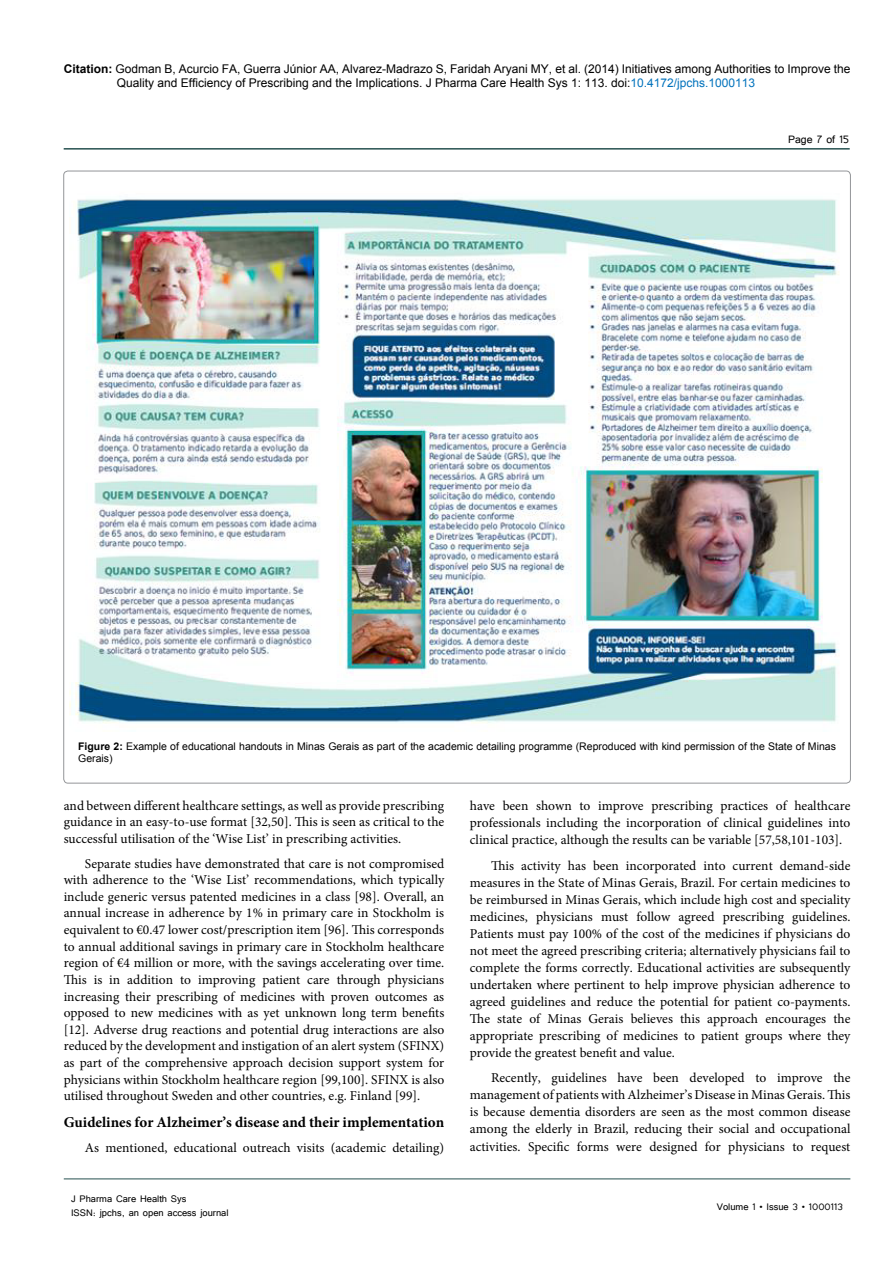
<style>
.page{position:relative;width:893px;height:1263px;background:#fff}
.page>*{position:absolute;margin:0;border:0;box-sizing:border-box;transform-origin:0 0}
.t1{font:700 15px "Minion Pro";color:#000}
.t2{font:13.5px/17px "Minion Pro";color:#000;text-align:justify}
.t3{font:13.5px "Tunga";color:#000}
.t4{font:12px/14.4px "Arial";color:#000}
.t5{font:12px/14.4px "Tunga";color:#000}
.t6{font:10.5px/12.6px "Arial";color:#000}
.s1{font-weight:700}
.s2{color:#0072bc}
</style>
<div class="page">
<hr style="left:64px;top:148px;width:786px;height:2px;background:#265150">
<hr style="left:64px;top:1179px;width:786px;height:1px;background:#265150">
<img style="left:70px;top:198px;width:769px;height:526px">
<p class="t4" style="left:117px;top:61px;width:735px;text-indent:-53px"><span class="s1">Citation:</span> Godman B, Acurcio FA, Guerra Júnior AA, Alvarez-Madrazo S, Faridah Aryani MY, et al. (2014) Initiatives among Authorities to Improve the<br>Quality and Efficiency of Prescribing and the Implications. J Pharma Care Health Sys 1: 113. doi:<span class="s2">10.4172/jpchs.1000113</span></p>
<p class="t3" style="left:788px;top:131px;width:62px">Page 7 of 15</p>
<p class="t6" style="left:78px;top:740px;width:759px"><span class="s1">Figure 2:</span> Example of educational handouts in Minas Gerais as part of the academic detailing programme (Reproduced with kind permission of the State of Minas<br>Gerais)</p>
<p class="t2" style="left:64px;top:797px;width:382px;line-height:16.5px">and between different healthcare settings, as well as provide prescribing guidance in an easy-to-use format [32,50]. This is seen as critical to the successful utilisation of the ‘Wise List’ in prescribing activities.</p>
<p class="t2" style="left:64px;top:855px;width:382px;text-indent:21px">Separate studies have demonstrated that care is not compromised with adherence to the ‘Wise List’ recommendations, which typically include generic versus patented medicines in a class [98]. Overall, an annual increase in adherence by 1% in primary care in Stockholm is equivalent to €0.47 lower cost/prescription item [96]. This corresponds to annual additional savings in primary care in Stockholm healthcare region of €4 million or more, with the savings accelerating over time.<br>This is in addition to improving patient care through physicians increasing their prescribing of medicines with proven outcomes as opposed to new medicines with as yet unknown long term benefits [12]. Adverse drug reactions and potential drug interactions are also reduced by the development and instigation of an alert system (SFINX) as part of the comprehensive approach decision support system for physicians within Stockholm healthcare region [99,100]. SFINX is also utilised throughout Sweden and other countries, e.g. Finland [99].</p>
<p class="t1" style="left:64px;top:1111px;width:382px">Guidelines for Alzheimer’s disease and their implementation</p>
<p class="t2" style="left:85px;top:1139px;width:361px">As mentioned, educational outreach visits (academic detailing)</p>
<p class="t5" style="left:71px;top:1190px;width:159px">J Pharma Care Health Sys<br>ISSN: jpchs, an open access journal</p>
<p class="t2" style="left:470px;top:797px;width:382px">have been shown to improve prescribing practices of healthcare professionals including the incorporation of clinical guidelines into clinical practice, although the results can be variable [57,58,101-103].</p>
<p class="t2" style="left:470px;top:857px;width:382px;text-indent:21px">This activity has been incorporated into current demand-side measures in the State of Minas Gerais, Brazil. For certain medicines to be reimbursed in Minas Gerais, which include high cost and speciality medicines, physicians must follow agreed prescribing guidelines.<br>Patients must pay 100% of the cost of the medicines if physicians do not meet the agreed prescribing criteria; alternatively physicians fail to complete the forms correctly. Educational activities are subsequently undertaken where pertinent to help improve physician adherence to agreed guidelines and reduce the potential for patient co-payments.<br>The state of Minas Gerais believes this approach encourages the appropriate prescribing of medicines to patient groups where they provide the greatest benefit and value.</p>
<p class="t2" style="left:470px;top:1070px;width:382px;text-indent:21px">Recently, guidelines have been developed to improve the management of patients with Alzheimer’s Disease in Minas Gerais. This is because dementia disorders are seen as the most common disease among the elderly in Brazil, reducing their social and occupational activities. Specific forms were designed for physicians to request</p>
<p class="t5" style="left:717px;top:1199px;width:128px">Volume 1 • Issue 3 • 1000113</p>
</div>
